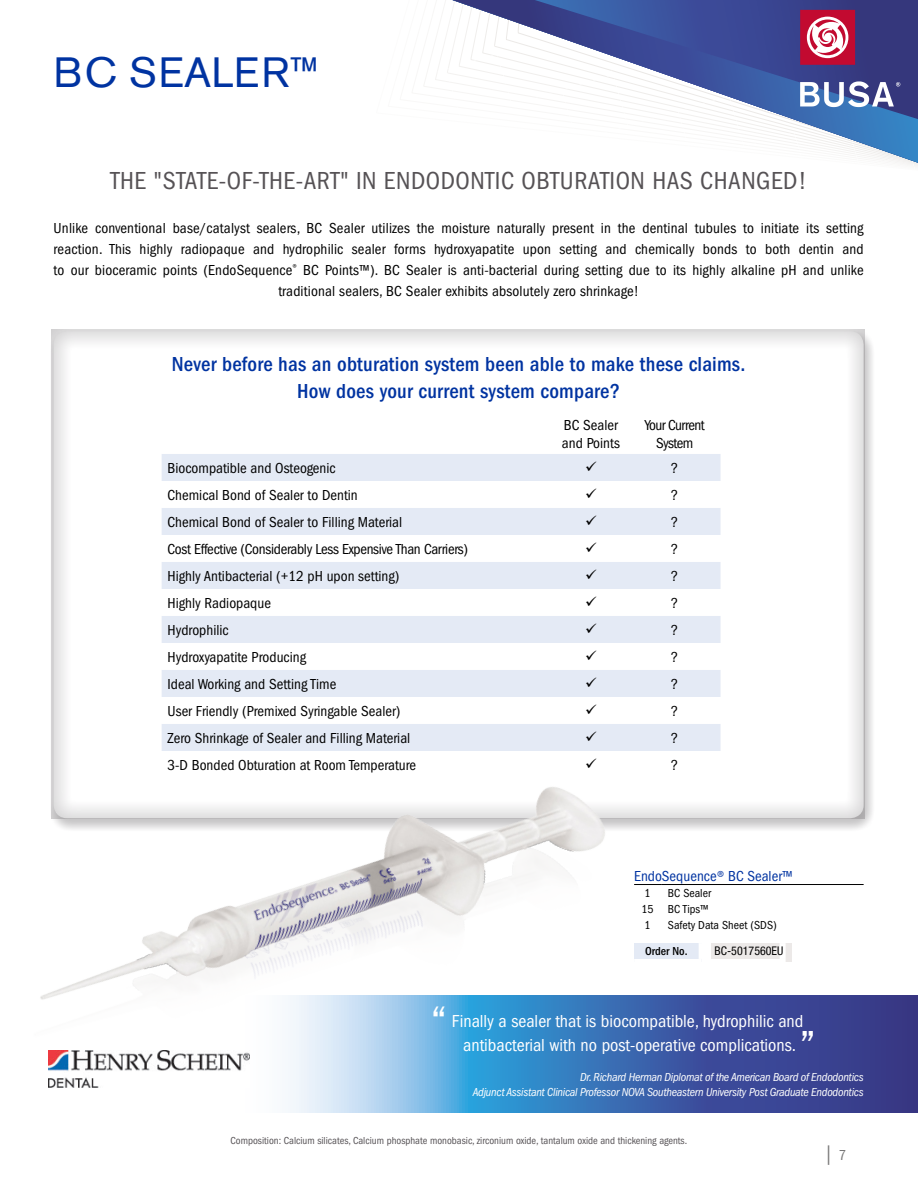
<style>
.page{position:relative;width:918px;height:1188px;background:#fff}
.page>*{position:absolute;margin:0;border:0;box-sizing:border-box;transform-origin:0 0}
.t1{font:condensed 45px "ITC Franklin Gothic Std";color:#fff}
.Body_Copy{font:42px "Akzidenz Grotesk BE";letter-spacing:.02em;color:#0033a1}
.t2{font:condensed 25.5px "ITC Franklin Gothic Std";letter-spacing:.02em;color:#565255}
.t3{font:500 condensed 21px "ITC Franklin Gothic Std";letter-spacing:.01em;color:#0033a1}
.t4{font:condensed 19.5px "ITC Franklin Gothic Std";color:#787777}
.t5{font:condensed 18px/24px "ITC Franklin Gothic Std";color:#fff;text-align:center}
.t6{font:condensed 15px/21px "ITC Franklin Gothic Std";color:#000}
.t7{font:condensed 15px "ITC Franklin Gothic Std";letter-spacing:-.02em;color:#000}
.t8{font:condensed 15px "ITC Franklin Gothic Std";color:#0033a1}
.t9{font:condensed 15px/18px "ITC Franklin Gothic Std";letter-spacing:-.04em;color:#000;text-align:center}
.t10{font:italic condensed 12px "ITC Franklin Gothic Std";letter-spacing:-.02em;color:#fff}
.t11{font:condensed 12px "ITC Franklin Gothic Std";color:#000}
.t12{font:condensed 12px "Helvetica Neue LT Std";color:#000}
.t13{font:500 condensed 12px "ITC Franklin Gothic Std";color:#000}
.t14{font:condensed 10.5px "ITC Franklin Gothic Std";color:#565255}
.s1{font-size:15px}
</style>
<div class="page">
<div style="left:49px;top:329px;width:826px;height:503px;background:#565255;opacity:.35"></div>
<div style="left:52px;top:330px;width:813px;height:489px;background:#565255;opacity:.3"></div>
<svg style="left:162px;top:454px;width:559px;height:297px;fill:#e4eaf5"></svg>
<svg style="left:639px;top:996px;width:279px;height:116px"></svg>
<img style="left:40px;top:590px;width:599px;height:523px">
<svg style="left:634px;top:868px;width:27px;height:49px"></svg>
<hr style="left:661px;top:884px;width:203px;height:1px;background:#000">
<div style="left:634px;top:943px;width:68px;height:19px;background:#e4eaf5"></div>
<div style="left:711px;top:943px;width:81px;height:19px;background:#ece9e8"></div>
<div style="left:699px;top:943px;width:6px;height:16px;background:#fff"></div>
<div style="left:780px;top:943px;width:6px;height:16px;background:#fff"></div>
<div style="left:634px;top:959px;width:68px;height:6px;background:#fff"></div>
<div style="left:702px;top:959px;width:84px;height:6px;background:#fff"></div>
<svg style="left:452px;top:0;width:466px;height:163px"></svg>
<img style="left:48px;top:1050px;width:201px;height:38px">
<svg style="left:800px;top:81px;width:100px;height:26px"></svg>
<svg style="left:800px;top:10px;width:55px;height:55px"></svg>
<svg style="left:586px;top:462px;width:10px;height:9px"></svg>
<svg style="left:586px;top:489px;width:10px;height:9px"></svg>
<svg style="left:586px;top:516px;width:10px;height:9px"></svg>
<svg style="left:586px;top:543px;width:10px;height:9px"></svg>
<svg style="left:586px;top:570px;width:10px;height:9px"></svg>
<svg style="left:586px;top:597px;width:10px;height:9px"></svg>
<svg style="left:586px;top:624px;width:10px;height:9px"></svg>
<svg style="left:586px;top:651px;width:10px;height:9px"></svg>
<svg style="left:586px;top:678px;width:10px;height:9px"></svg>
<svg style="left:586px;top:705px;width:10px;height:9px"></svg>
<svg style="left:586px;top:732px;width:10px;height:9px"></svg>
<svg style="left:586px;top:759px;width:10px;height:9px"></svg>
<p class="Body_Copy" style="left:54px;top:48px;width:267px">BC SEALER™</p>
<p class="t2" style="left:110px;top:166px;width:698px">THE "STATE-OF-THE-ART" IN ENDODONTIC OBTURATION HAS CHANGED!</p>
<p class="t6" style="left:54px;top:217px;width:812px;text-align:center">Unlike conventional base/catalyst sealers, BC Sealer utilizes the moisture naturally present in the dentinal tubules to initiate its setting reaction. This highly radiopaque and hydrophilic sealer forms hydroxyapatite upon setting and chemically bonds to both dentin and to our bioceramic points (EndoSequence<sup>®</sup> BC Points™). BC Sealer is anti-bacterial during setting due to its highly alkaline pH and unlike traditional sealers, BC Sealer exhibits absolutely zero shrinkage!</p>
<p class="t3" style="left:172px;top:352px;width:575px">Never before has an obturation system been able to make these claims.</p>
<p class="t3" style="left:297px;top:379px;width:324px">How does your current system compare?</p>
<p class="t6" style="left:562px;top:416px;width:59px;line-height:18px">BC Sealer and Points</p>
<p class="t9" style="left:645px;top:416px;width:61px">Your Current<br>System</p>
<p class="t6" style="left:168px;top:457px;width:170px">Biocompatible and Osteogenic</p>
<p class="t6" style="left:671px;top:457px;width:9px">?</p>
<p class="t6" style="left:168px;top:484px;width:192px">Chemical Bond of Sealer to Dentin</p>
<p class="t6" style="left:671px;top:484px;width:9px">?</p>
<p class="t6" style="left:168px;top:511px;width:236px">Chemical Bond of Sealer to Filling Material</p>
<p class="t6" style="left:671px;top:511px;width:9px">?</p>
<p class="t7" style="left:168px;top:540px;width:302px">Cost Effective (Considerably Less Expensive Than Carriers)</p>
<p class="t6" style="left:671px;top:538px;width:9px">?</p>
<p class="t6" style="left:168px;top:565px;width:233px">Highly Antibacterial (+12 pH upon setting)</p>
<p class="t6" style="left:671px;top:565px;width:9px">?</p>
<p class="t6" style="left:168px;top:592px;width:105px">Highly Radiopaque</p>
<p class="t6" style="left:671px;top:592px;width:9px">?</p>
<p class="t6" style="left:168px;top:619px;width:63px">Hydrophilic</p>
<p class="t6" style="left:671px;top:619px;width:9px">?</p>
<p class="t6" style="left:168px;top:646px;width:140px">Hydroxyapatite Producing</p>
<p class="t6" style="left:671px;top:646px;width:9px">?</p>
<p class="t6" style="left:168px;top:673px;width:170px">Ideal Working and Setting Time</p>
<p class="t6" style="left:671px;top:673px;width:9px">?</p>
<p class="t6" style="left:168px;top:700px;width:234px">User Friendly (Premixed Syringable Sealer)</p>
<p class="t6" style="left:671px;top:700px;width:9px">?</p>
<p class="t6" style="left:168px;top:727px;width:244px">Zero Shrinkage of Sealer and Filling Material</p>
<p class="t6" style="left:671px;top:727px;width:9px">?</p>
<p class="t6" style="left:168px;top:754px;width:250px">3-D Bonded Obturation at Room Temperature</p>
<p class="t6" style="left:671px;top:754px;width:9px">?</p>
<p class="t8" style="left:634px;top:868px;width:160px">EndoSequence® BC Sealer™</p>
<p class="t11" style="left:645px;top:886px;width:8px">1</p>
<p class="t11" style="left:668px;top:886px;width:45px">BC Sealer</p>
<p class="t11" style="left:642px;top:902px;width:14px">15</p>
<p class="t11" style="left:668px;top:902px;width:42px">BC Tips™</p>
<p class="t11" style="left:645px;top:918px;width:8px">1</p>
<p class="t11" style="left:668px;top:918px;width:110px">Safety Data Sheet (SDS)</p>
<p class="t13" style="left:645px;top:944px;width:44px">Order No.</p>
<p class="t12" style="left:715px;top:944px;width:70px">BC-5017560EU</p>
<p class="t1" style="left:432px;top:997px;width:17px">“</p>
<p class="t5" style="left:452px;top:1009px;width:353px">Finally a sealer that is biocompatible, hydrophilic and antibacterial with no post-operative complications.</p>
<p class="t1" style="left:800px;top:1021px;width:17px">”</p>
<p class="t10" style="left:580px;top:1070px;width:285px">Dr. Richard Herman Diplomat of the American Board of Endodontics</p>
<p class="t10" style="left:473px;top:1085px;width:392px">Adjunct Assistant Clinical Professor NOVA Southeastern University Post Graduate Endodontics</p>
<p class="t14" style="left:231px;top:1135px;width:458px">Composition: Calcium silicates, Calcium phosphate monobasic, zirconium oxide, tantalum oxide and thickening agents.</p>
<h3 class="t4" style="left:824px;top:1142px;width:24px">| <span class="s1">7</span></h3>
</div>
